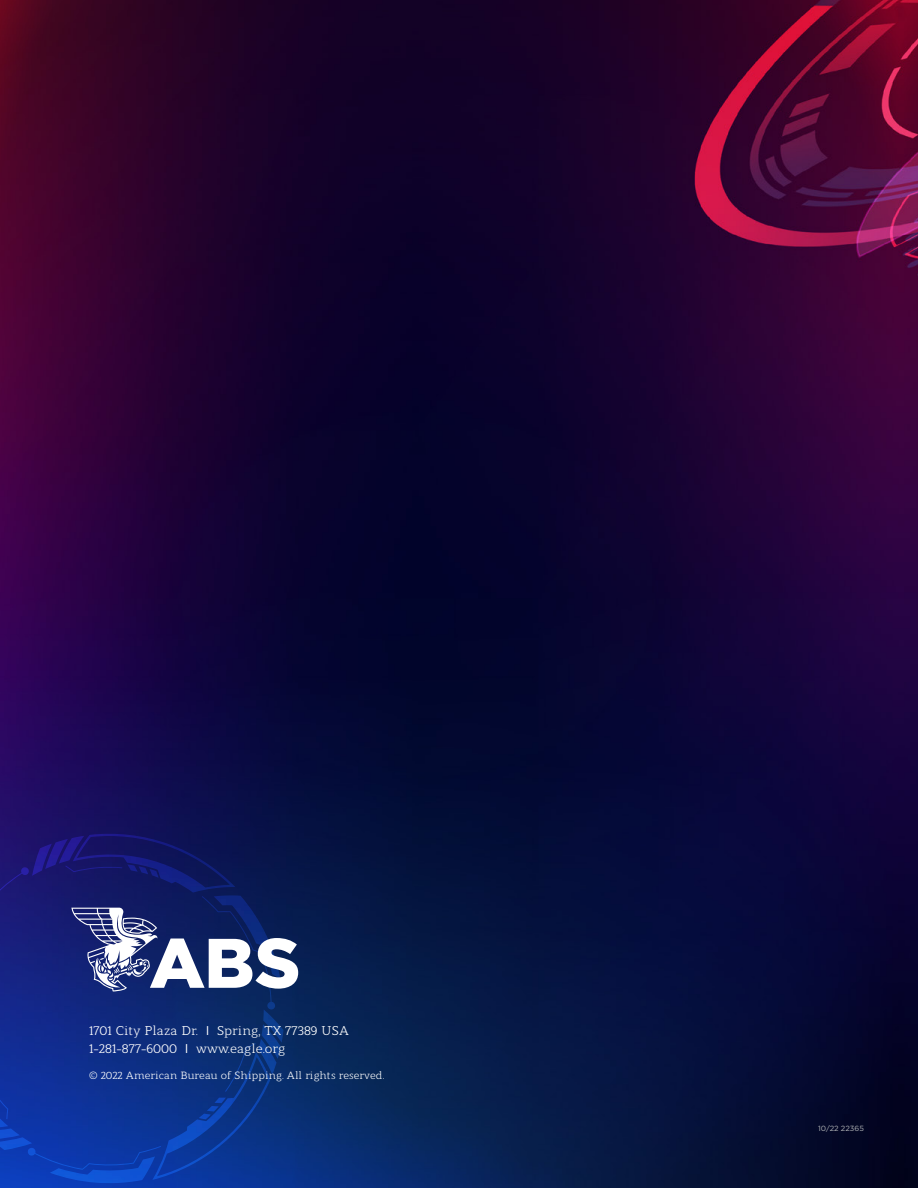
<style>
.page{position:relative;width:918px;height:1188px;background:#fff}
.page>*{position:absolute;margin:0;border:0;box-sizing:border-box;transform-origin:0 0}
.t1{font:12.75px/18.8px "Modum";color:#fff}
.t2{font:10.5px "Modum";color:#fff}
.t3{font:7.5px "Gotham";color:#b1b4b6}
.s1{font-family:"Gotham"}
</style>
<div class="page">
<img style="left:0;top:0;width:918px;height:1188px">
<svg style="left:0;top:832px;width:298px;height:351px;background:#1d3585"></svg>
<p class="t1" style="left:89px;top:1020px;width:261px">1701 City Plaza Dr. <span class="s1">I</span> Spring, TX 77389 USA<br>1-281-877-6000 <span class="s1">I</span> www.eagle.org</p>
<p class="t2" style="left:89px;top:1067px;width:297px">© 2022 American Bureau of Shipping. All rights reserved.</p>
<p class="t3" style="left:818px;top:1124px;width:47px">10/22 22365</p>
</div>
